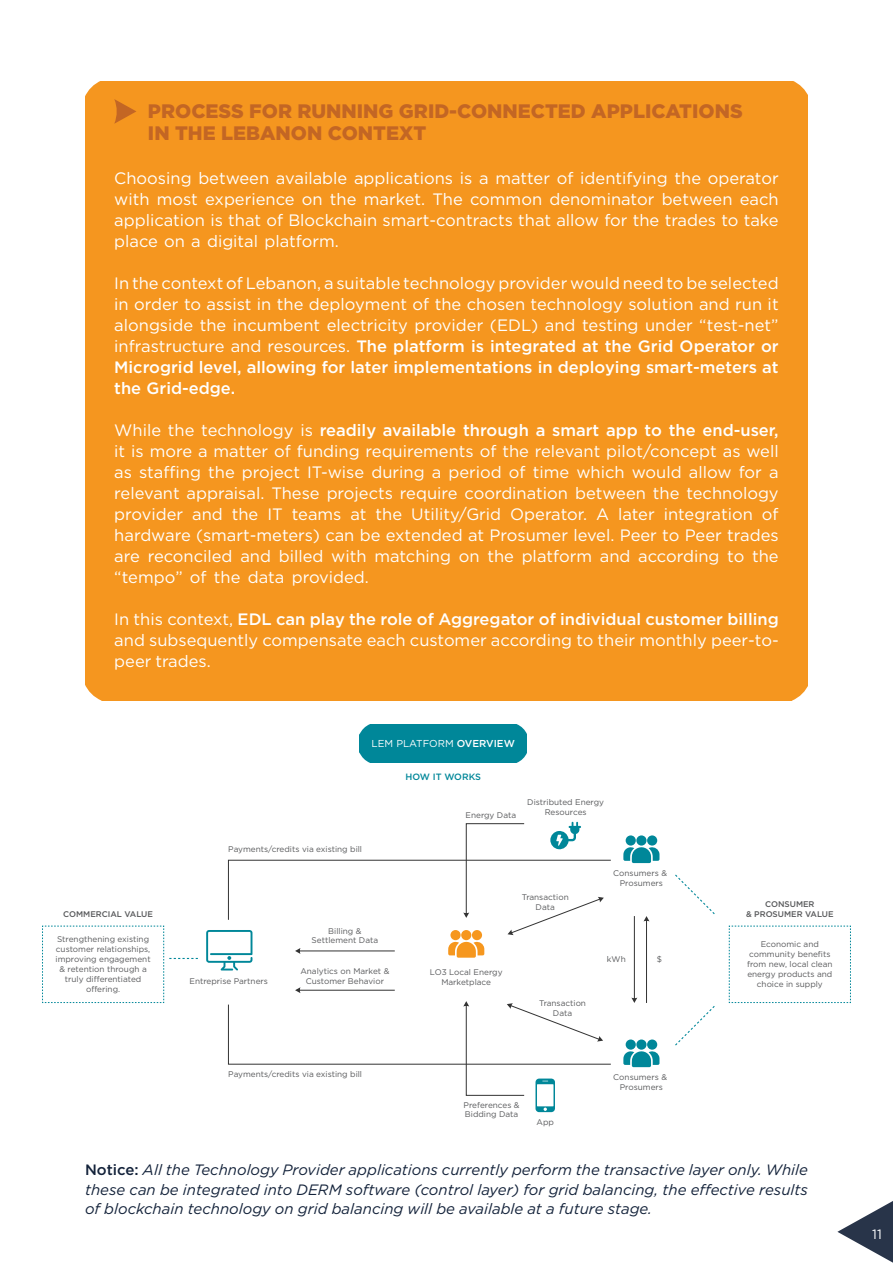
<style>
.page{position:relative;width:893px;height:1263px;background:#fff}
.page>*{position:absolute;margin:0;border:0;box-sizing:border-box;transform-origin:0 0}
.t1{font:900 19.5px "Gotham";color:#c36624}
.t2{font:16.5px/21px "Gotham";color:#fff;text-align:justify}
.t3{font:italic 15px/19.5px "Gotham";color:#13223a;text-align:justify}
.t4{font:13.5px "Gotham";color:#fff}
.t5{font:10.05px "Gotham";color:#fff}
.t6{font:500 9.15px "Gotham";color:#008799}
.t7{font:8.25px/9.9px "Gotham";color:#58595b;text-align:center}
.t8{font:500 8.25px/9.9px "Gotham";color:#58595b;text-align:center}
.s1{font-weight:500}
.s2{font-weight:500;font-style:normal}
</style>
<div class="page">
<svg style="left:837px;top:1201px;width:56px;height:62px"></svg>
<div style="left:85px;top:81px;width:723px;height:619px;background:#f5961f"></div>
<svg style="left:114px;top:99px;width:22px;height:25px"></svg>
<svg style="left:85px;top:81px;width:15px;height:15px"></svg>
<svg style="left:85px;top:685px;width:17px;height:16px"></svg>
<svg style="left:793px;top:81px;width:15px;height:14px"></svg>
<svg style="left:792px;top:686px;width:16px;height:15px"></svg>
<div style="left:360px;top:724px;width:167px;height:39px;background:#008799"></div>
<svg style="left:517px;top:753px;width:10px;height:10px"></svg>
<svg style="left:359px;top:752px;width:11px;height:11px"></svg>
<svg style="left:359px;top:724px;width:11px;height:11px"></svg>
<svg style="left:517px;top:724px;width:10px;height:10px"></svg>
<svg style="left:728px;top:925px;width:123px;height:78px"></svg>
<svg style="left:42px;top:925px;width:156px;height:78px"></svg>
<svg style="left:675px;top:1006px;width:40px;height:40px"></svg>
<svg style="left:675px;top:874px;width:40px;height:40px"></svg>
<svg style="left:623px;top:847px;width:36px;height:16px"></svg>
<div style="left:636px;top:835px;width:10px;height:10px;background:#008799;border-radius:50%"></div>
<div style="left:626px;top:835px;width:10px;height:10px;background:#008799;border-radius:50%"></div>
<div style="left:647px;top:835px;width:10px;height:11px;background:#008799;border-radius:50%"></div>
<svg style="left:623px;top:1051px;width:36px;height:16px"></svg>
<div style="left:636px;top:1039px;width:10px;height:11px;background:#008799;border-radius:50%"></div>
<div style="left:626px;top:1039px;width:10px;height:11px;background:#008799;border-radius:50%"></div>
<div style="left:647px;top:1039px;width:10px;height:11px;background:#008799;border-radius:50%"></div>
<svg style="left:631px;top:997px;width:6px;height:6px"></svg>
<hr style="left:634px;top:916px;width:1px;height:85px;background:#333">
<svg style="left:644px;top:916px;width:5px;height:5px"></svg>
<hr style="left:646px;top:918px;width:1px;height:85px;background:#333">
<svg style="left:295px;top:987px;width:5px;height:6px"></svg>
<hr style="left:297px;top:990px;width:98px;height:1px;background:#333">
<svg style="left:206px;top:822px;width:405px;height:148px"></svg>
<svg style="left:228px;top:1001px;width:383px;height:111px"></svg>
<p class="t1" style="left:148px;top:99px;width:596px">PROCESS FOR RUNNING GRID-CONNECTED APPLICATIONS</p>
<p class="t1" style="left:148px;top:122px;width:280px">IN THE LEBANON CONTEXT</p>
<p class="t2" style="left:114px;top:168px;width:666px">Choosing between available applications is a matter of identifying the operator with most experience on the market. The common denominator between each application is that of Blockchain smart-contracts that allow for the trades to take place on a digital platform.</p>
<p class="t2" style="left:114px;top:273px;width:666px">In the context of Lebanon, a suitable technology provider would need to be selected in order to assist in the deployment of the chosen technology solution and run it alongside the incumbent electricity provider (EDL) and testing under “test-net” infrastructure and resources. <span class="s1">The platform is integrated at the Grid Operator or Microgrid level, allowing for later implementations in deploying smart-meters at the Grid-edge.</span></p>
<p class="t2" style="left:114px;top:420px;width:666px">While the technology is <span class="s1">readily available through a smart app to the end-user, </span>it is more a matter of funding requirements of the relevant pilot/concept as well as staffing the project IT-wise during a period of time which would allow for a relevant appraisal. These projects require coordination between the technology provider and the IT teams at the Utility/Grid Operator. A later integration of hardware (smart-meters) can be extended at Prosumer level. Peer to Peer trades are reconciled and billed with matching on the platform and according to the “tempo” of the data provided.</p>
<p class="t2" style="left:114px;top:609px;width:666px">In this context, <span class="s1">EDL can play the role of Aggregator of individual customer billing </span>and subsequently compensate each customer according to their monthly peer-to&shy;peer trades.</p>
<p class="t8" style="left:63px;top:909px;width:91px">COMMERCIAL VALUE</p>
<p class="t7" style="left:56px;top:934px;width:97px">Strengthening existing customer relationships, improving engagement &amp; retention through a truly differentiated offering.</p>
<p class="t5" style="left:372px;top:737px;width:145px">LEM PLATFORM <span class="s1">OVERVIEW</span></p>
<p class="t6" style="left:406px;top:771px;width:77px">HOW IT WORKS</p>
<p class="t7" style="left:466px;top:810px;width:52px">Energy Data</p>
<p class="t7" style="left:527px;top:797px;width:78px">Distributed Energy<br>Resources</p>
<p class="t7" style="left:228px;top:844px;width:135px">Payments/credits via existing bill</p>
<p class="t7" style="left:312px;top:925px;width:68px">Billing &amp;<br>Settlement Data</p>
<p class="t7" style="left:522px;top:892px;width:48px">Transaction<br>Data</p>
<p class="t7" style="left:613px;top:868px;width:55px">Consumers &amp;<br>Prosumers</p>
<p class="t7" style="left:189px;top:976px;width:80px">Entreprise Partners</p>
<p class="t7" style="left:300px;top:966px;width:90px">Analytics on Market &amp;<br>Customer Behavior</p>
<p class="t7" style="left:228px;top:1069px;width:135px">Payments/credits via existing bill</p>
<p class="t7" style="left:430px;top:967px;width:74px">LO3 Local Energy<br>Marketplace</p>
<p class="t7" style="left:539px;top:998px;width:48px">Transaction<br>Data</p>
<p class="t7" style="left:607px;top:954px;width:20px">kWh</p>
<p class="t7" style="left:657px;top:954px;width:7px">$</p>
<p class="t7" style="left:464px;top:1099px;width:58px;text-align:left">Preferences &amp;<br>Bidding Data</p>
<p class="t7" style="left:537px;top:1117px;width:19px">App</p>
<p class="t7" style="left:613px;top:1072px;width:55px">Consumers &amp;<br>Prosumers</p>
<p class="t8" style="left:746px;top:899px;width:89px">CONSUMER<br>&amp; PROSUMER VALUE</p>
<p class="t7" style="left:747px;top:939px;width:87px">Economic and community benefits from new, local clean energy products and choice in supply</p>
<p class="t3" style="left:85px;top:1160px;width:724px"><span class="s2">Notice:</span> All the Technology Provider applications currently perform the transactive layer only. While these can be integrated into DERM software (control layer) for grid balancing, the effective results of blockchain technology on grid balancing will be available at a future stage.</p>
<p class="t4" style="left:872px;top:1227px;width:11px">11</p>
</div>
